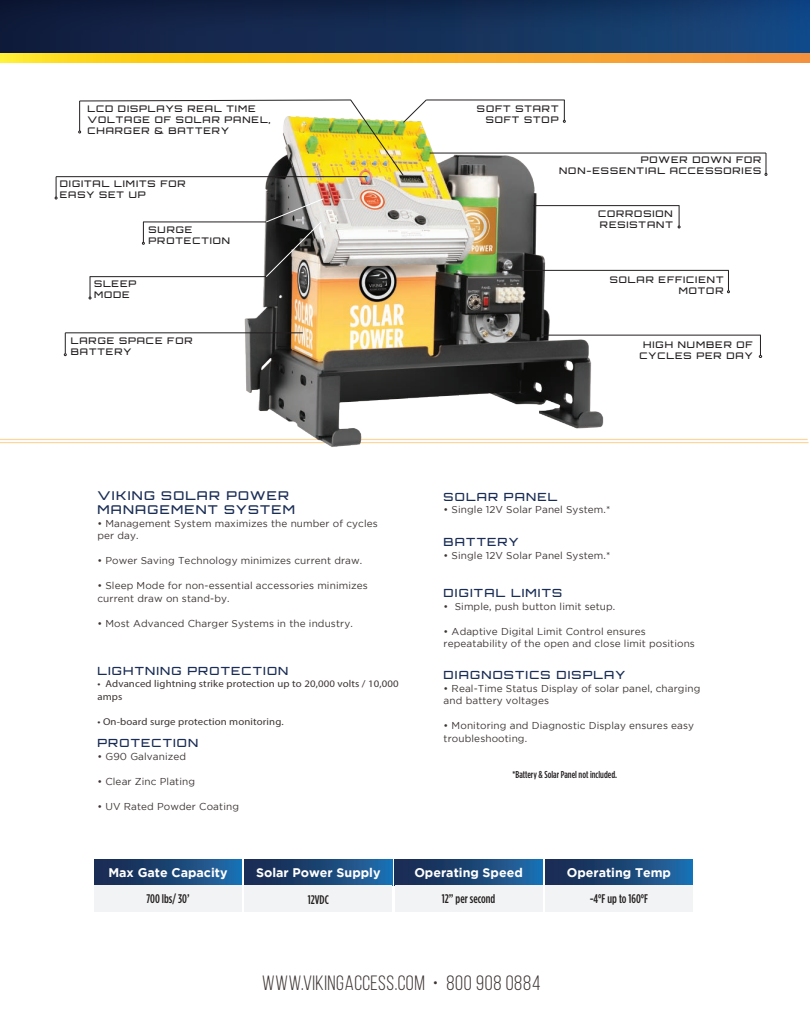
<style>
.page{position:relative;width:810px;height:1035px;background:#fff}
.page>*{position:absolute;margin:0;border:0;box-sizing:border-box;transform-origin:0 0}
.t1{font:20.75px "Bebas Neue";letter-spacing:.03em;color:#3c3533}
.t2{font:700 12.5px "Gotham";color:#fff}
.t3{font:500 12.5px "Gotham Condensed";color:#231f20}
.t4{font:500 12.12px/14.6px "Orbitron";letter-spacing:.095em;color:#1a2d55;scale:1.08 1}
.t5{font:500 11.25px "Orbitron";letter-spacing:.095em;color:#1a2d55;scale:1.08 1}
.t6{font:10px/12.5px "Gotham";letter-spacing:.01em;color:#3c3533}
.t7{font:10px/12.5px "Myriad Pro";letter-spacing:.01em;color:#3c3533;scale:1.08 1}
.t8{font:500 10px "Gotham Condensed";color:#231f20}
.t9{font:500 9.12px/10.9px "Orbitron";letter-spacing:.095em;color:#231f20;scale:1.08 1}
</style>
<div class="page">
<hr style="left:0;top:439px;width:808px;height:1px;background:#fbb03f">
<div style="left:545px;top:859px;width:148px;height:26px;background:linear-gradient(to right,#182347,#1f6aa8)"></div>
<div style="left:545px;top:885px;width:148px;height:27px;background:#f2f3f4"></div>
<div style="left:94px;top:859px;width:148px;height:26px;background:linear-gradient(to right,#182347,#1f6aa8)"></div>
<div style="left:94px;top:885px;width:148px;height:27px;background:#f2f3f4"></div>
<div style="left:244px;top:859px;width:148px;height:26px;background:linear-gradient(to right,#182347,#1f6aa8)"></div>
<div style="left:244px;top:885px;width:148px;height:27px;background:#f2f3f4"></div>
<div style="left:395px;top:859px;width:148px;height:26px;background:linear-gradient(to right,#192347,#1f6ba9)"></div>
<div style="left:395px;top:885px;width:148px;height:27px;background:#f2f3f4"></div>
<hr style="left:0;top:442px;width:809px;height:1px;background:#fbb03f">
<img style="left:229px;top:121px;width:387px;height:326px">
<hr style="left:497px;top:270px;width:232px;height:1px;background:#231f20">
<svg style="left:727px;top:270px;width:3px;height:23px"></svg>
<hr style="left:56px;top:176px;width:311px;height:1px;background:#231f20">
<svg style="left:55px;top:177px;width:2px;height:22px"></svg>
<hr style="left:533px;top:205px;width:146px;height:1px;background:#231f20">
<svg style="left:678px;top:206px;width:2px;height:22px"></svg>
<hr style="left:65px;top:333px;width:238px;height:1px;background:#231f20">
<hr style="left:430px;top:153px;width:336px;height:1px;background:#231f20">
<svg style="left:765px;top:153px;width:2px;height:23px"></svg>
<hr style="left:426px;top:100px;width:139px;height:1px;background:#231f20">
<svg style="left:563px;top:100px;width:3px;height:23px"></svg>
<svg style="left:64px;top:333px;width:2px;height:23px"></svg>
<img style="left:78px;top:100px;width:349px;height:76px">
<hr style="left:143px;top:222px;width:123px;height:1px;background:#231f20">
<svg style="left:142px;top:222px;width:3px;height:22px"></svg>
<hr style="left:542px;top:335px;width:219px;height:1px;background:#231f20">
<svg style="left:759px;top:335px;width:3px;height:23px"></svg>
<hr style="left:90px;top:276px;width:176px;height:1px;background:#231f20">
<svg style="left:89px;top:277px;width:2px;height:22px"></svg>
<svg style="left:0;top:53px;width:810px;height:10px;background:#f9b726"></svg>
<svg style="left:0;top:0;width:810px;height:53px;background:#132d56"></svg>
<svg style="left:266px;top:198px;width:58px;height:79px;background:#6c6966"></svg>
<p class="t9" style="left:87px;top:103px;width:171px">LCD DISPLAYS REAL TIME<br>VOLTAGE OF SOLAR PANEL,<br>CHARGER &amp; BATTERY</p>
<p class="t9" style="left:60px;top:178px;width:118px">DIGITAL LIMITS FOR<br>EASY SET UP</p>
<p class="t9" style="left:149px;top:224px;width:77px">SURGE<br>PROTECTION</p>
<p class="t9" style="left:94px;top:278px;width:41px">SLEEP<br>MODE</p>
<p class="t9" style="left:71px;top:335px;width:114px">LARGE SPACE FOR<br>BATTERY</p>
<p class="t9" style="left:477px;top:103px;width:77px;text-align:right">SOFT START<br>SOFT STOP</p>
<p class="t9" style="left:559px;top:154px;width:189px;text-align:right">POWER DOWN FOR<br>NON-ESSENTIAL ACCESSORIES</p>
<p class="t9" style="left:598px;top:208px;width:71px">CORROSION<br>RESISTANT</p>
<p class="t9" style="left:610px;top:274px;width:107px;text-align:right">SOLAR EFFICIENT<br>MOTOR</p>
<p class="t9" style="left:640px;top:339px;width:106px;text-align:center">HIGH NUMBER OF<br>CYCLES PER DAY</p>
<p class="t4" style="left:97px;top:488px;width:184px">VIKING SOLAR POWER<br>MANAGEMENT SYSTEM</p>
<p class="t6" style="left:97px;top:517px;width:282px">• Management System maximizes the number of cycles per day.</p>
<p class="t6" style="left:97px;top:554px;width:266px">• Power Saving Technology minimizes current draw.</p>
<p class="t6" style="left:97px;top:579px;width:272px">• Sleep Mode for non-essential accessories minimizes current draw on stand-by.</p>
<p class="t6" style="left:97px;top:617px;width:257px">• Most Advanced Charger Systems in the industry.</p>
<p class="t5" style="left:97px;top:664px;width:178px">LIGHTNING PROTECTION</p>
<p class="t7" style="left:97px;top:678px;width:280px">• Advanced lightning strike protection up to 20,000 volts / 10,000 amps</p>
<p class="t7" style="left:97px;top:715px;width:174px">• On-board surge protection monitoring.</p>
<p class="t5" style="left:97px;top:736px;width:95px">PROTECTION</p>
<p class="t6" style="left:97px;top:750px;width:90px">• G90 Galvanized</p>
<p class="t6" style="left:97px;top:775px;width:99px">• Clear Zinc Plating</p>
<p class="t6" style="left:97px;top:800px;width:143px">• UV Rated Powder Coating</p>
<p class="t5" style="left:444px;top:490px;width:107px">SOLAR PANEL</p>
<p class="t6" style="left:444px;top:503px;width:168px">• Single 12V Solar Panel System.*</p>
<p class="t5" style="left:444px;top:535px;width:71px">BATTERY</p>
<p class="t6" style="left:444px;top:549px;width:168px">• Single 12V Solar Panel System.*</p>
<p class="t5" style="left:444px;top:586px;width:111px">DIGITAL LIMITS</p>
<p class="t6" style="left:444px;top:600px;width:173px">• Simple, push button limit setup.</p>
<p class="t6" style="left:444px;top:625px;width:253px">• Adaptive Digital Limit Control ensures repeatability of the open and close limit positions</p>
<p class="t5" style="left:444px;top:668px;width:170px">DIAGNOSTICS DISPLAY</p>
<p class="t6" style="left:444px;top:682px;width:258px">• Real-Time Status Display of solar panel, charging and battery voltages</p>
<p class="t6" style="left:444px;top:719px;width:252px">• Monitoring and Diagnostic Display ensures easy troubleshooting.</p>
<p class="t8" style="left:512px;top:769px;width:106px">*Battery &amp; Solar Panel not included.</p>
<p class="t2" style="left:108px;top:865px;width:121px">Max Gate Capacity</p>
<p class="t3" style="left:146px;top:892px;width:45px">700 lbs/ 30’</p>
<p class="t2" style="left:256px;top:866px;width:126px">Solar Power Supply</p>
<p class="t3" style="left:308px;top:892px;width:23px">12VDC</p>
<p class="t2" style="left:414px;top:866px;width:110px">Operating Speed</p>
<p class="t3" style="left:442px;top:892px;width:55px">12” per second</p>
<p class="t2" style="left:567px;top:865px;width:106px">Operating Temp</p>
<p class="t3" style="left:590px;top:892px;width:60px">-4°F up to 160°F</p>
<h1 class="t1" style="left:262px;top:972px;width:280px">WWW.VIKINGACCESS.COM • 800 908 0884</h1>
</div>
